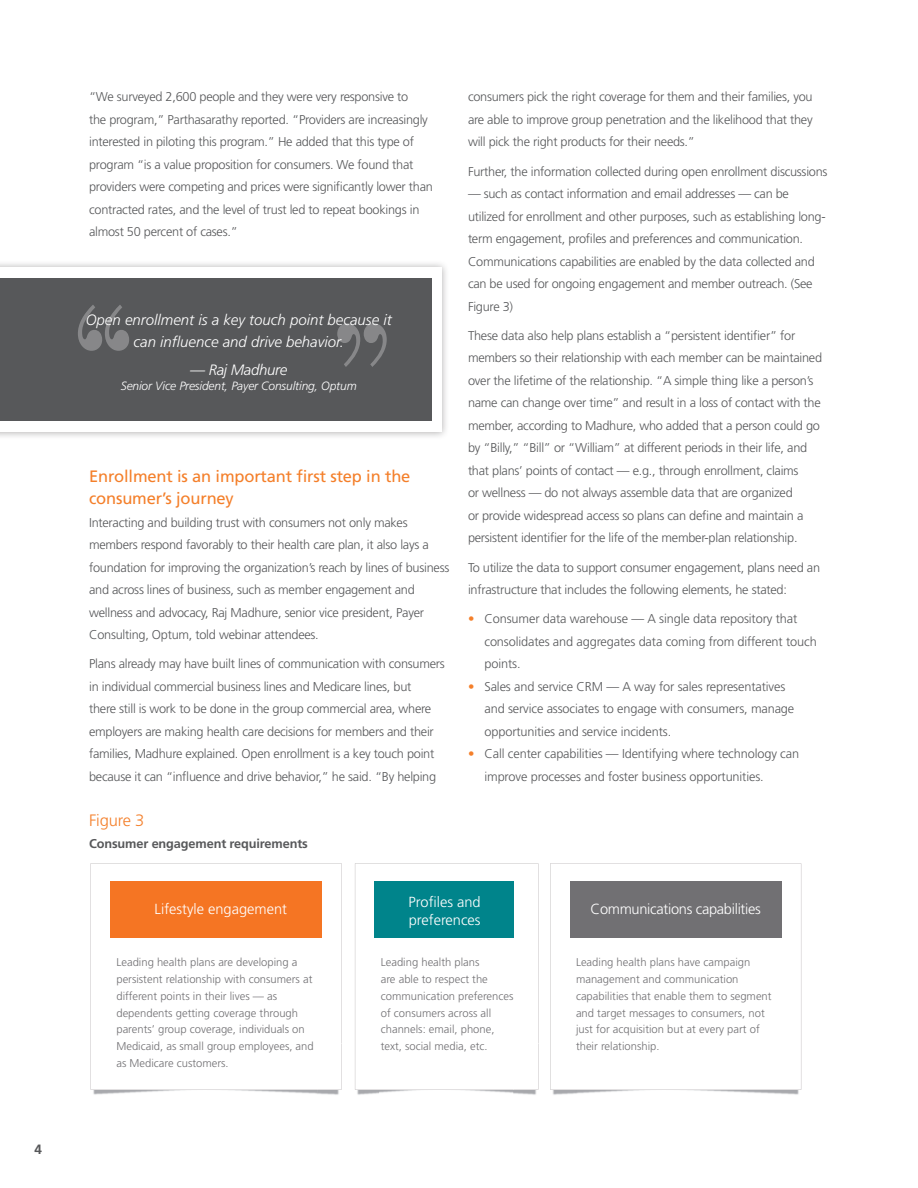
<style>
.page{position:relative;width:918px;height:1188px;background:#fff}
.page>*{position:absolute;margin:0;border:0;box-sizing:border-box;transform-origin:0 0}
.Subhead_1{font:16.5px/22.5px "Frutiger LT Std";letter-spacing:-.01em;color:#f47f2a}
.Subhead_1-2{font:300 16.5px "Frutiger LT Std";letter-spacing:-.01em;color:#f47f2a}
.Callout-large_text{font:italic 300 15px/22.5px "Frutiger LT Std";color:#fff;text-align:center}
.Callout-large_text-2{font:italic 300 15px "Frutiger LT Std";letter-spacing:-.02em;color:#fff}
.t1{font:300 14.7px/17.5px "Frutiger LT Std";color:#fff}
.t2{font:300 14.7px "Frutiger LT Std";letter-spacing:-.02em;color:#fff}
.t3{font:700 13.5px "Frutiger LT Std";color:#57585a}
.Body_Copy{font:300 12.75px/22.5px "Frutiger LT Std";letter-spacing:-.02em;color:#57585a}
.Subhead_1-3{font:700 12.75px "Frutiger LT Std";letter-spacing:-.01em;color:#57585a}
.Callout-large_text-3{font:italic 300 12px "Frutiger LT Std";letter-spacing:-.01em;color:#fff}
.t4{font:300 11.25px/16.8px "Frutiger LT Std";color:#717073}
.s1{color:#f47f2a}
</style>
<div class="page">
<img style="left:90px;top:1043px;width:289px;height:52px">
<svg style="left:91px;top:863px;width:251px;height:227px"></svg>
<div style="left:110px;top:882px;width:212px;height:56px;background:#f57523"></div>
<img style="left:317px;top:1043px;width:25px;height:47px">
<svg style="left:355px;top:863px;width:183px;height:227px"></svg>
<div style="left:375px;top:882px;width:139px;height:56px;background:#00848b"></div>
<img style="left:513px;top:1043px;width:289px;height:52px">
<img style="left:513px;top:1043px;width:25px;height:47px">
<svg style="left:550px;top:863px;width:251px;height:227px"></svg>
<div style="left:570px;top:882px;width:212px;height:56px;background:#717073"></div>
<div style="left:0;top:260px;width:449px;height:180px;background:#231f20;opacity:.35"></div>
<div style="left:0;top:267px;width:442px;height:165px;background:#fff"></div>
<div style="left:0;top:278px;width:431px;height:143px;background:#57585a"></div>
<svg style="left:78px;top:305px;width:51px;height:46px"></svg>
<svg style="left:337px;top:323px;width:50px;height:44px"></svg>
<p class="t3" style="left:34px;top:1141px;width:9px">4</p>
<p class="Body_Copy" style="left:89px;top:86px;width:345px">“We surveyed 2,600 people and they were very responsive to<br>the program,” Parthasarathy reported. “Providers are increasingly interested in piloting this program.” He added that this type of program “is a value proposition for consumers. We found that providers were competing and prices were significantly lower than contracted rates, and the level of trust led to repeat bookings in almost 50 percent of cases.”</p>
<p class="Callout-large_text" style="left:86px;top:309px;width:307px">Open enrollment is a key touch point because it can influence and drive behavior.</p>
<p class="Callout-large_text-2" style="left:190px;top:362px;width:99px">— Raj Madhure</p>
<p class="Callout-large_text-3" style="left:121px;top:379px;width:237px">Senior Vice President, Payer Consulting, Optum</p>
<p class="Subhead_1" style="left:89px;top:465px;width:323px">Enrollment is an important first step in the consumer’s journey</p>
<p class="Body_Copy" style="left:89px;top:511px;width:362px">Interacting and building trust with consumers not only makes members respond favorably to their health care plan, it also lays a foundation for improving the organization’s reach by lines of business and across lines of business, such as member engagement and wellness and advocacy, Raj Madhure, senior vice president, Payer Consulting, Optum, told webinar attendees.</p>
<p class="Body_Copy" style="left:89px;top:653px;width:357px">Plans already may have built lines of communication with consumers in individual commercial business lines and Medicare lines, but<br>there still is work to be done in the group commercial area, where employers are making health care decisions for members and their families, Madhure explained. Open enrollment is a key touch point because it can “influence and drive behavior,” he said. “By helping</p>
<p class="Subhead_1-2" style="left:89px;top:811px;width:57px">Figure 3</p>
<p class="Subhead_1-3" style="left:89px;top:836px;width:220px">Consumer engagement requirements</p>
<p class="Body_Copy" style="left:468px;top:86px;width:346px;text-align:justify">consumers pick the right coverage for them and their families, you are able to improve group penetration and the likelihood that they will pick the right products for their needs.”</p>
<p class="Body_Copy" style="left:468px;top:160px;width:361px">Further, the information collected during open enrollment discussions</p>
<p class="Body_Copy" style="left:468px;top:183px;width:359px">— such as contact information and email addresses — can be utilized for enrollment and other purposes, such as establishing long&shy;term engagement, profiles and preferences and communication.<br>Communications capabilities are enabled by the data collected and can be used for ongoing engagement and member outreach. (See Figure 3)</p>
<p class="Body_Copy" style="left:468px;top:324px;width:356px">These data also help plans establish a “persistent identifier” for members so their relationship with each member can be maintained over the lifetime of the relationship. “A simple thing like a person’s name can change over time” and result in a loss of contact with the member, according to Madhure, who added that a person could go by “Billy,” “Bill” or “William” at different periods in their life, and that plans’ points of contact — e.g., through enrollment, claims<br>or wellness — do not always assemble data that are organized<br>or provide widespread access so plans can define and maintain a persistent identifier for the life of the member-plan relationship.</p>
<p class="Body_Copy" style="left:468px;top:556px;width:354px">To utilize the data to support consumer engagement, plans need an infrastructure that includes the following elements, he stated:</p>
<p class="Body_Copy" style="left:484px;top:608px;width:334px;text-indent:-16px"><span class="s1">•</span> Consumer data warehouse — A single data repository that consolidates and aggregates data coming from different touch points.</p>
<p class="Body_Copy" style="left:484px;top:675px;width:311px;text-indent:-16px"><span class="s1">•</span> Sales and service CRM — A way for sales representatives and service associates to engage with consumers, manage opportunities and service incidents.</p>
<p class="Body_Copy" style="left:484px;top:743px;width:316px;text-indent:-16px"><span class="s1">•</span> Call center capabilities — Identifying where technology can improve processes and foster business opportunities.</p>
<p class="t1" style="left:155px;top:900px;width:134px">Lifestyle engagement</p>
<p class="t4" style="left:116px;top:954px;width:199px">Leading health plans are developing a persistent relationship with consumers at different points in their lives — as dependents getting coverage through parents’ group coverage, individuals on Medicaid, as small group employees, and as Medicare customers.</p>
<p class="t1" style="left:409px;top:893px;width:74px">Profiles and preferences</p>
<p class="t4" style="left:381px;top:954px;width:134px">Leading health plans<br>are able to respect the communication preferences of consumers across all channels: email, phone, text, social media, etc.</p>
<p class="t2" style="left:591px;top:900px;width:172px">Communications capabilities</p>
<p class="t4" style="left:576px;top:954px;width:197px">Leading health plans have campaign management and communication capabilities that enable them to segment and target messages to consumers, not just for acquisition but at every part of their relationship.</p>
</div>
